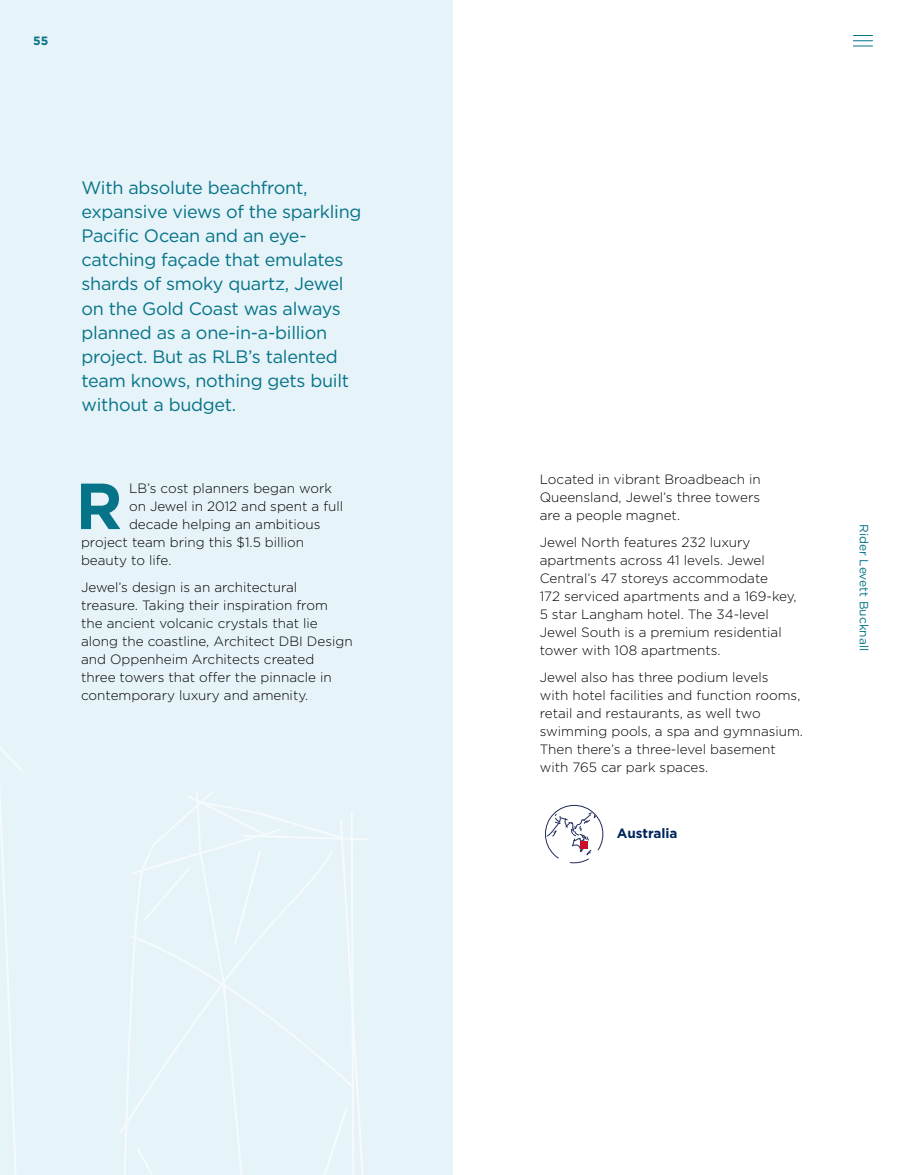
<style>
.page{position:relative;width:905px;height:1175px;background:#fff}
.page>*{position:absolute;margin:0;border:0;box-sizing:border-box;transform-origin:0 0}
.Body_text_with_drop_cap{font:700 64.95px "Gotham";color:#057388}
.Intro_Medium{font:18px/24px "Gotham";letter-spacing:-.015em;color:#057388}
.Body_text{font:300 13.5px/18px "Gotham";color:#000}
.Body_text_with_drop_cap-2{font:300 13.5px "Gotham";color:#000}
.Author{font:700 13.5px "Gotham";color:#00245c}
.Rider_Levett_Bucknall{font:12px "Gotham";color:#057388}
.Rider_Levett_Bucknall-2{font:700 12px "Gotham";color:#057388}
</style>
<div class="page">
<div style="left:0;top:0;width:452px;height:1174px;background:#e6f3f8"></div>
<svg style="left:0;top:747px;width:23px;height:427px"></svg>
<svg style="left:120px;top:791px;width:247px;height:383px"></svg>
<svg style="left:545px;top:804px;width:59px;height:59px"></svg>
<div style="left:580px;top:841px;width:7px;height:7px;background:#cc0d2b"></div>
<svg style="left:853px;top:35px;width:19px;height:12px"></svg>
<p class="Rider_Levett_Bucknall-2" style="left:33px;top:33px;width:17px">55</p>
<p class="Intro_Medium" style="left:81px;top:176px;width:281px">With absolute beachfront, expansive views of the sparkling<br>Pacific Ocean and an eye&shy;catching façade that emulates shards of smoky quartz, Jewel on the Gold Coast was always planned as a one-in-a-billion project. But as RLB’s talented team knows, nothing gets built without a budget.</p>
<p class="Body_text_with_drop_cap" style="left:76px;top:463px;width:48px">R</p>
<p class="Body_text_with_drop_cap-2" style="left:129px;top:480px;width:204px">LB’s cost planners began work</p>
<p class="Body_text_with_drop_cap-2" style="left:129px;top:498px;width:216px">on Jewel in 2012 and spent a full</p>
<p class="Body_text_with_drop_cap-2" style="left:129px;top:516px;width:193px">decade helping an ambitious</p>
<p class="Body_text_with_drop_cap-2" style="left:81px;top:534px;width:225px">project team bring this $1.5 billion</p>
<p class="Body_text_with_drop_cap-2" style="left:81px;top:552px;width:92px">beauty to life.</p>
<p class="Body_text" style="left:81px;top:578px;width:273px">Jewel’s design is an architectural treasure. Taking their inspiration from the ancient volcanic crystals that lie along the coastline, Architect DBI Design and Oppenheim Architects created<br>three towers that offer the pinnacle in contemporary luxury and amenity.</p>
<p class="Body_text" style="left:539px;top:470px;width:222px;text-align:justify">Located in vibrant Broadbeach in Queensland, Jewel’s three towers are a people magnet.</p>
<p class="Body_text" style="left:539px;top:533px;width:258px">Jewel North features 232 luxury apartments across 41 levels. Jewel Central’s 47 storeys accommodate<br>172 serviced apartments and a 169-key, 5 star Langham hotel. The 34-level Jewel South is a premium residential tower with 108 apartments.</p>
<p class="Body_text" style="left:539px;top:668px;width:265px">Jewel also has three podium levels<br>with hotel facilities and function rooms, retail and restaurants, as well two swimming pools, a spa and gymnasium.<br>Then there’s a three-level basement with 765 car park spaces.</p>
<p class="Author" style="left:616px;top:824px;width:62px">Australia</p>
<p class="Rider_Levett_Bucknall" style="left:871px;top:524px;width:128px;rotate:90deg">Rider Levett Bucknall</p>
</div>
